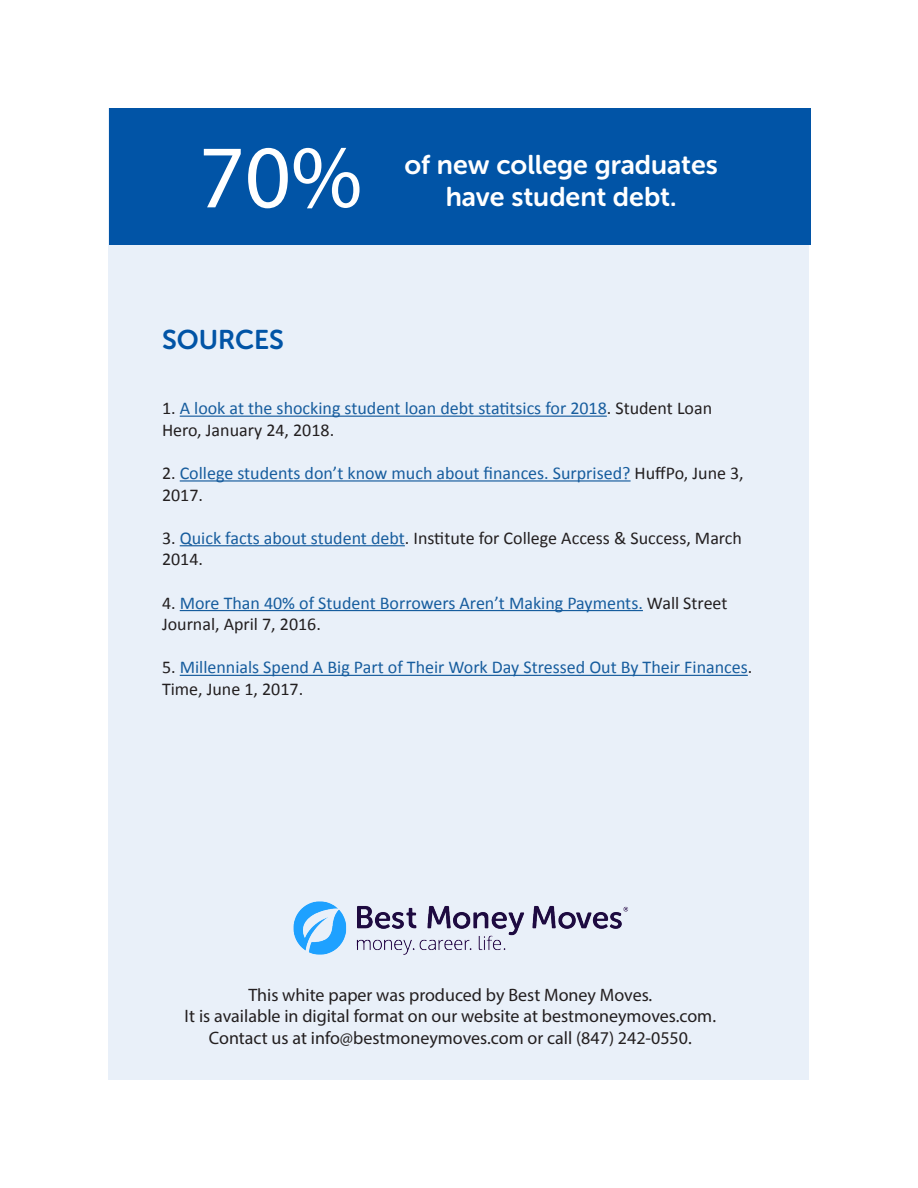
<style>
.page{position:relative;width:918px;height:1188px;background:#fff}
.page>*{position:absolute;margin:0;border:0;box-sizing:border-box;transform-origin:0 0}
.t1{font:90px "Myriad Pro";color:#fff}
.t2{font:27px "Museo Sans Rounded 700";color:#fff}
.t3{font:27px "Museo Sans Rounded 700";color:#0154a6}
.t4{font:18px/21.6px "Calibri";color:#175d9e}
.t5{font:18px "Myriad Pro";color:#231f20}
.t6{font:18px/21.6px "Calibri";color:#231f20}
.s1{color:#231f20}
.s2{color:#175d9e}
</style>
<div class="page">
<div style="left:109px;top:108px;width:700px;height:971px;background:#e9f0f9"></div>
<hr style="left:180px;top:416px;width:427px;height:1px;background:#175d9e">
<hr style="left:180px;top:480px;width:451px;height:2px;background:#175d9e">
<hr style="left:180px;top:545px;width:225px;height:1px;background:#175d9e">
<hr style="left:180px;top:610px;width:463px;height:1px;background:#175d9e">
<hr style="left:180px;top:675px;width:568px;height:1px;background:#175d9e">
<div style="left:109px;top:108px;width:702px;height:136px;background:#0154a6"></div>
<img style="left:293px;top:901px;width:335px;height:54px">
<p class="t1" style="left:199px;top:122px;width:165px">70%</p>
<p class="t2" style="left:404px;top:149px;width:315px">of new college graduates</p>
<p class="t2" style="left:446px;top:182px;width:232px">have student debt.</p>
<p class="t3" style="left:162px;top:325px;width:123px">SOURCES</p>
<p class="t4" style="left:162px;top:397px;width:552px"><span class="s1">1.</span> A look at the shocking student loan debt statitsics for 2018<span class="s1">. Student Loan<br>Hero, January 24, 2018.</span></p>
<p class="t4" style="left:162px;top:461px;width:583px"><span class="s1">2.</span> College students don’t know much about finances. Surprised? <span class="s1">HuffPo, June 3,<br>2017.</span></p>
<p class="t6" style="left:162px;top:526px;width:582px">3. <span class="s2">Quick facts about student debt</span>. Institute for College Access &amp; Success, March<br>2014.</p>
<p class="t4" style="left:162px;top:591px;width:567px"><span class="s1">4.</span> More Than 40% of Student Borrowers Aren’t Making Payments. <span class="s1">Wall Street<br>Journal, April 7, 2016.</span></p>
<p class="t4" style="left:162px;top:656px;width:592px"><span class="s1">5.</span> Millennials Spend A Big Part of Their Work Day Stressed Out By Their Finances<span class="s1">.<br>Time, June 1, 2017.</span></p>
<p class="t5" style="left:248px;top:984px;width:406px">This white paper was produced by Best Money Moves.</p>
<p class="t5" style="left:185px;top:1005px;width:533px">It is available in digital format on our website at bestmoneymoves.com.</p>
<p class="t5" style="left:209px;top:1027px;width:484px">Contact us at info@bestmoneymoves.com or call (847) 242-0550.</p>
</div>
